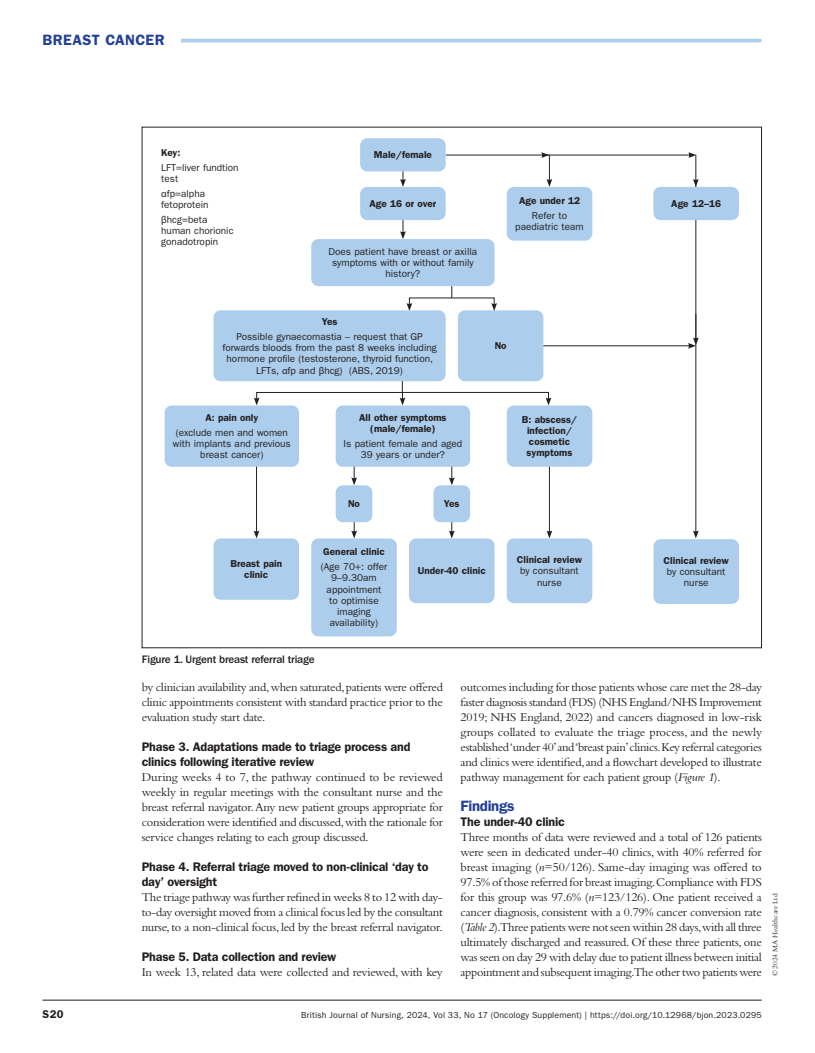
<style>
.page{position:relative;width:815px;height:1053px;background:#fff}
.page>*{position:absolute;margin:0;border:0;box-sizing:border-box;transform-origin:0 0}
.BJN_head_A{font:600 15px "ITC Franklin Gothic Std";letter-spacing:.02em;color:#223f99}
.BJN_head_A-2{font:600 15px "ITC Franklin Gothic Std";letter-spacing:-.02em;color:#223f99}
.BJN_body_text_no_indent{font:12.5px/15px "Bembo Std";letter-spacing:-.02em;color:#231f20;text-align:justify}
.BJN_head_B{font:600 12.5px/15px "ITC Franklin Gothic Std";letter-spacing:-.015em;color:#231f20}
.BJN_body_text{font:12.5px/15px "Bembo Std";letter-spacing:-.02em;color:#231f20;text-align:justify}
.BJN_head_B_straight_after_A{font:600 12.5px "ITC Franklin Gothic Std";letter-spacing:-.015em;color:#231f20}
.BJN_caption{font:500 11.25px "ITC Franklin Gothic Std";letter-spacing:-.02em;color:#231f20}
.t1{font:600 11.25px "ITC Franklin Gothic Std";color:#231f20}
.BJN_label{font:10px/11.2px "ITC Franklin Gothic Std";color:#231f20;text-align:center}
.BJN_label-2{font:600 10px/11.2px "ITC Franklin Gothic Std";color:#231f20;text-align:center}
.t2{font:8.75px "ITC Franklin Gothic Std";letter-spacing:.015em;color:#231f20}
.t3{font:7.5px "Bembo Std";color:#231f20}
.s1{font-family:"Myriad Pro"}
.s2{font-weight:600}
.s3{font-style:italic}
</style>
<div class="page">
<hr style="left:43px;top:999px;width:719px;height:1px;background:#231f20">
<hr style="left:59px;top:39px;width:701px;height:3px;background:#accdeb">
<div style="left:43px;top:35px;width:138px;height:10px;background:#fff"></div>
<div style="left:458px;top:310px;width:85px;height:71px;background:#accdeb;border-radius:7px"></div>
<div style="left:214px;top:538px;width:85px;height:61px;background:#accdeb;border-radius:7px"></div>
<div style="left:311px;top:538px;width:86px;height:98px;background:#accdeb;border-radius:7px"></div>
<div style="left:409px;top:538px;width:86px;height:65px;background:#accdeb;border-radius:7px"></div>
<div style="left:507px;top:538px;width:85px;height:65px;background:#accdeb;border-radius:7px"></div>
<div style="left:507px;top:187px;width:85px;height:53px;background:#accdeb;border-radius:7px"></div>
<hr style="left:543px;top:155px;width:147px;height:1px;background:#231f20">
<hr style="left:446px;top:155px;width:97px;height:1px;background:#231f20">
<svg style="left:541px;top:152px;width:11px;height:35px"></svg>
<svg style="left:688px;top:152px;width:11px;height:35px"></svg>
<hr style="left:403px;top:147px;width:1px;height:34px;background:#231f20">
<svg style="left:400px;top:179px;width:6px;height:8px"></svg>
<hr style="left:403px;top:199px;width:1px;height:34px;background:#231f20">
<svg style="left:400px;top:231px;width:6px;height:8px"></svg>
<svg style="left:407px;top:303px;width:5px;height:7px"></svg>
<svg style="left:491px;top:303px;width:6px;height:8px"></svg>
<svg style="left:351px;top:466px;width:6px;height:19px"></svg>
<hr style="left:256px;top:441px;width:1px;height:91px;background:#231f20">
<svg style="left:254px;top:530px;width:5px;height:8px"></svg>
<svg style="left:449px;top:466px;width:6px;height:19px"></svg>
<hr style="left:549px;top:443px;width:1px;height:89px;background:#231f20">
<svg style="left:547px;top:530px;width:5px;height:8px"></svg>
<svg style="left:351px;top:522px;width:6px;height:16px"></svg>
<svg style="left:449px;top:522px;width:6px;height:16px"></svg>
<div style="left:256px;top:392px;width:147px;height:8px;border:1px solid #231f20"></div>
<svg style="left:254px;top:397px;width:6px;height:8px"></svg>
<svg style="left:400px;top:364px;width:151px;height:41px"></svg>
<hr style="left:543px;top:345px;width:147px;height:1px;background:#231f20">
<hr style="left:696px;top:185px;width:1px;height:154px;background:#231f20">
<svg style="left:688px;top:337px;width:11px;height:11px"></svg>
<hr style="left:696px;top:314px;width:1px;height:218px;background:#231f20">
<svg style="left:693px;top:530px;width:6px;height:8px"></svg>
<div style="left:214px;top:310px;width:232px;height:71px;background:#accdeb;border-radius:7px"></div>
<div style="left:653px;top:539px;width:86px;height:65px;background:#accdeb;border-radius:7px"></div>
<div style="left:336px;top:485px;width:36px;height:37px;background:#accdeb;border-radius:7px"></div>
<div style="left:433px;top:485px;width:37px;height:37px;background:#accdeb;border-radius:7px"></div>
<div style="left:653px;top:187px;width:86px;height:33px;background:#accdeb;border-radius:7px"></div>
<div style="left:360px;top:138px;width:86px;height:33px;background:#accdeb;border-radius:7px"></div>
<div style="left:360px;top:187px;width:86px;height:33px;background:#accdeb;border-radius:7px"></div>
<div style="left:311px;top:239px;width:184px;height:47px;background:#accdeb;border-radius:7px"></div>
<div style="left:336px;top:405px;width:134px;height:61px;background:#accdeb;border-radius:7px"></div>
<div style="left:165px;top:405px;width:134px;height:61px;background:#accdeb;border-radius:7px"></div>
<div style="left:507px;top:405px;width:85px;height:61px;background:#accdeb;border-radius:7px"></div>
<p class="BJN_head_A" style="left:43px;top:31px;width:124px">BREAST CANCER</p>
<p class="BJN_label-2" style="left:161px;top:147px;width:21px">Key:</p>
<p class="BJN_label" style="left:161px;top:162px;width:79px;text-align:left">LFT=liver fundtion test</p>
<p class="BJN_label" style="left:161px;top:188px;width:49px;text-align:left"><span class="s1">α</span>fp=alpha fetoprotein</p>
<p class="BJN_label" style="left:161px;top:214px;width:74px;text-align:left"><span class="s1">β</span>hcg=beta human chorionic gonadotropin</p>
<p class="BJN_label-2" style="left:374px;top:149px;width:60px">Male/female</p>
<p class="BJN_label-2" style="left:369px;top:198px;width:68px">Age 16 or over</p>
<p class="BJN_label" style="left:329px;top:246px;width:150px">Does patient have breast or axilla symptoms with or without family history?</p>
<p class="BJN_label-2" style="left:322px;top:316px;width:17px">Yes</p>
<p class="BJN_label" style="left:222px;top:331px;width:216px">Possible gynaecomastia – request that GP forwards bloods from the past 8 weeks including hormone profile (testosterone, thyroid function, LFTs, <span class="s1">α</span>fp and <span class="s1">β</span>hcg) (ABS, 2019)</p>
<p class="BJN_label-2" style="left:205px;top:412px;width:54px">A: pain only</p>
<p class="BJN_label" style="left:173px;top:426px;width:119px">(exclude men and women with implants and previous breast cancer)</p>
<p class="BJN_label-2" style="left:359px;top:412px;width:89px">All other symptoms (male/female)</p>
<p class="BJN_label" style="left:344px;top:438px;width:120px">Is patient female and aged<br>39 years or under?</p>
<p class="BJN_label-2" style="left:348px;top:498px;width:14px">No</p>
<p class="BJN_label-2" style="left:444px;top:498px;width:17px">Yes</p>
<p class="BJN_label-2" style="left:519px;top:195px;width:62px">Age under 12</p>
<p class="BJN_label" style="left:515px;top:210px;width:70px">Refer to paediatric team</p>
<p class="BJN_label-2" style="left:495px;top:340px;width:14px">No</p>
<p class="BJN_label-2" style="left:522px;top:413px;width:57px">B: abscess/ infection/ cosmetic symptoms</p>
<p class="BJN_label-2" style="left:671px;top:198px;width:51px">Age 12–16</p>
<p class="BJN_label-2" style="left:230px;top:558px;width:53px">Breast pain clinic</p>
<p class="BJN_label-2" style="left:323px;top:546px;width:63px">General clinic</p>
<p class="BJN_label" style="left:321px;top:561px;width:68px">(Age 70+: offer<br>9–9.30am appointment<br>to optimise imaging availability)</p>
<p class="BJN_label-2" style="left:418px;top:565px;width:69px">Under-40 clinic</p>
<p class="BJN_label" style="left:517px;top:554px;width:67px"><span class="s2">Clinical review </span>by consultant nurse</p>
<p class="BJN_label" style="left:664px;top:554px;width:67px"><span class="s2">Clinical review </span>by consultant nurse</p>
<p class="BJN_caption" style="left:142px;top:652px;width:174px">Figure 1. Urgent breast referral triage</p>
<p class="BJN_body_text" style="left:142px;top:679px;width:303px">by clinician availability and, when saturated, patients were offered clinic appointments consistent with standard practice prior to the evaluation study start date.</p>
<p class="BJN_head_B" style="left:142px;top:739px;width:270px">Phase 3. Adaptations made to triage process and clinics following iterative review</p>
<p class="BJN_body_text_no_indent" style="left:142px;top:769px;width:303px">During weeks 4 to 7, the pathway continued to be reviewed weekly in regular meetings with the consultant nurse and the breast referral navigator. Any new patient groups appropriate for consideration were identified and discussed, with the rationale for service changes relating to each group discussed.</p>
<p class="BJN_head_B" style="left:142px;top:859px;width:288px">Phase 4. Referral triage moved to non-clinical ‘day to day’ oversight</p>
<p class="BJN_body_text_no_indent" style="left:142px;top:889px;width:303px">The triage pathway was further refined in weeks 8 to 12 with day&shy;to-day oversight moved from a clinical focus led by the consultant nurse, to a non-clinical focus, led by the breast referral navigator.</p>
<p class="BJN_head_B" style="left:142px;top:949px;width:196px">Phase 5. Data collection and review</p>
<p class="BJN_body_text_no_indent" style="left:142px;top:964px;width:303px">In week 13, related data were collected and reviewed, with key</p>
<p class="BJN_body_text_no_indent" style="left:461px;top:679px;width:303px">outcomes including for those patients whose care met the 28-day faster diagnosis standard (FDS) (NHS England/NHS Improvement 2019; NHS England, 2022) and cancers diagnosed in low-risk groups collated to evaluate the triage process, and the newly established ‘under 40’and ‘breast pain’clinics.Key referral categories and clinics were identified, and a flowchart developed to illustrate pathway management for each patient group (<span class="s3">Figure 1</span>).</p>
<p class="BJN_head_A-2" style="left:461px;top:796px;width:55px">Findings</p>
<p class="BJN_head_B_straight_after_A" style="left:461px;top:814px;width:106px">The under-40 clinic</p>
<p class="BJN_body_text_no_indent" style="left:461px;top:829px;width:303px">Three months of data were reviewed and a total of 126 patients were seen in dedicated under-40 clinics, with 40% referred for breast imaging (<span class="s3">n</span>=50/126). Same-day imaging was offered to 97.5% of those referred for breast imaging. Compliance with FDS for this group was 97.6% (<span class="s3">n</span>=123/126). One patient received a cancer diagnosis, consistent with a 0.79% cancer conversion rate (<span class="s3">Table 2</span>).Three patients were not seen within 28 days,with all three ultimately discharged and reassured. Of these three patients, one was seen on day 29 with delay due to patient illness between initial appointment and subsequent imaging.The other two patients were</p>
<p class="t3" style="left:771px;top:976px;width:84px;rotate:-90deg">© 2024 MA Healthcare Ltd</p>
<p class="t1" style="left:43px;top:1007px;width:23px">S20</p>
<p class="t2" style="left:301px;top:1010px;width:462px">British Journal of Nursing, 2024, Vol 33, No 17 (Oncology Supplement) | https://doi.org/10.12968/bjon.2023.0295</p>
</div>
